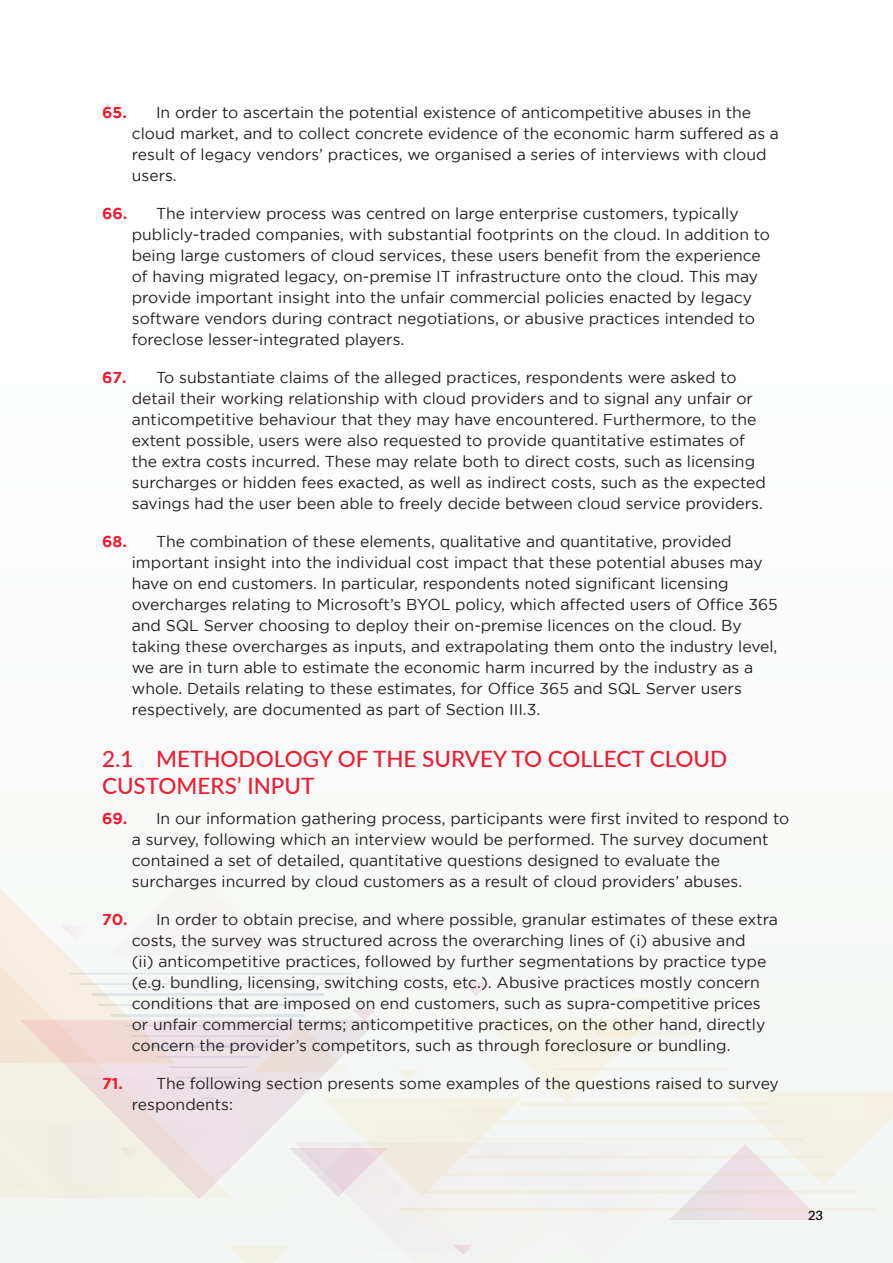
<style>
.page{position:relative;width:893px;height:1263px;background:#fff}
.page>*{position:absolute;margin:0;border:0;box-sizing:border-box;transform-origin:0 0}
.xsubheading2{font:500 22.5px/27px "Lato";color:#ed1d33}
.t1{font:15.75px/21px "Gotham";color:#231f20}
.t2{font:12.75px "Lato";color:#231f20}
.s1{font-weight:700;color:#ed1d33}
</style>
<div class="page">
<svg style="left:0;top:884px;width:893px;height:379px"></svg>
<p class="t1" style="left:132px;top:101px;width:649px;text-indent:-30px"><span class="s1">65.</span> In order to ascertain the potential existence of anticompetitive abuses in the cloud market, and to collect concrete evidence of the economic harm suffered as a result of legacy vendors’ practices, we organised a series of interviews with cloud users.</p>
<p class="t1" style="left:132px;top:202px;width:640px;text-indent:-30px"><span class="s1">66.</span> The interview process was centred on large enterprise customers, typically publicly-traded companies, with substantial footprints on the cloud. In addition to being large customers of cloud services, these users benefit from the experience of having migrated legacy, on-premise IT infrastructure onto the cloud. This may provide important insight into the unfair commercial policies enacted by legacy software vendors during contract negotiations, or abusive practices intended to foreclose lesser-integrated players.</p>
<p class="t1" style="left:132px;top:367px;width:636px;text-indent:-30px"><span class="s1">67.</span> To substantiate claims of the alleged practices, respondents were asked to detail their working relationship with cloud providers and to signal any unfair or anticompetitive behaviour that they may have encountered. Furthermore, to the extent possible, users were also requested to provide quantitative estimates of the extra costs incurred. These may relate both to direct costs, such as licensing surcharges or hidden fees exacted, as well as indirect costs, such as the expected savings had the user been able to freely decide between cloud service providers.</p>
<p class="t1" style="left:132px;top:531px;width:648px;text-indent:-30px"><span class="s1">68.</span> The combination of these elements, qualitative and quantitative, provided important insight into the individual cost impact that these potential abuses may have on end customers. In particular, respondents noted significant licensing overcharges relating to Microsoft’s BYOL policy, which affected users of Office 365 and SQL Server choosing to deploy their on-premise licences on the cloud. By taking these overcharges as inputs, and extrapolating them onto the industry level, we are in turn able to estimate the economic harm incurred by the industry as a whole. Details relating to these estimates, for Office 365 and SQL Server users respectively, are documented as part of Section III.3.</p>
<p class="xsubheading2" style="left:102px;top:745px;width:627px">2.1 METHODOLOGY OF THE SURVEY TO COLLECT CLOUD<br>CUSTOMERS’ INPUT</p>
<p class="t1" style="left:132px;top:808px;width:659px;text-indent:-30px"><span class="s1">69.</span> In our information gathering process, participants were first invited to respond to a survey, following which an interview would be performed. The survey document contained a set of detailed, quantitative questions designed to evaluate the surcharges incurred by cloud customers as a result of cloud providers’ abuses.</p>
<p class="t1" style="left:132px;top:909px;width:648px;text-indent:-30px"><span class="s1">70.</span> In order to obtain precise, and where possible, granular estimates of these extra costs, the survey was structured across the overarching lines of (i) abusive and<br>(ii) anticompetitive practices, followed by further segmentations by practice type (e.g. bundling, licensing, switching costs, etc.). Abusive practices mostly concern conditions that are imposed on end customers, such as supra-competitive prices or unfair commercial terms; anticompetitive practices, on the other hand, directly concern the provider’s competitors, such as through foreclosure or bundling.</p>
<p class="t1" style="left:132px;top:1073px;width:649px;text-indent:-30px"><span class="s1">71.</span> The following section presents some examples of the questions raised to survey respondents:</p>
<p class="t2" style="left:808px;top:1208px;width:16px">23</p>
</div>
